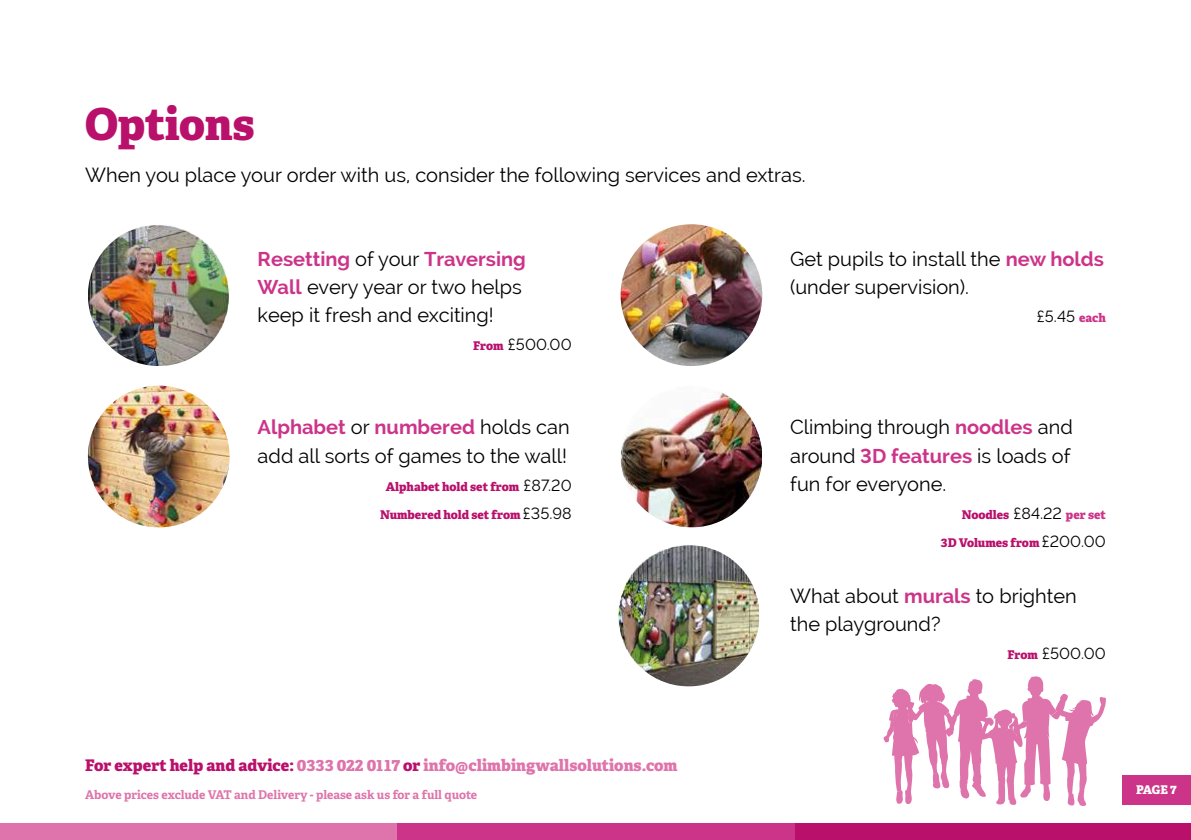
<style>
.page{position:relative;width:1191px;height:840px;background:#fff}
.page>*{position:absolute;margin:0;border:0;box-sizing:border-box;transform-origin:0 0}
.t1{font:800 44px "Adelle";color:#b9106c}
.t2{font:20px/28px "Raleway";color:#000}
.t3{font:800 16px "Adelle";color:#de74ab}
.t4{font:16px "Raleway";color:#000}
.t5{font:800 12px "Adelle";letter-spacing:-.005em;color:#b9106c}
.t6{font:700 12px "Adelle";letter-spacing:-.005em;color:#de74ab}
.t7{font:800 12px "Adelle";color:#fff}
.s1{font-weight:700;color:#cc3489}
.s2{font-family:"Adelle";font-weight:800;font-size:12px;color:#b9106c}
.s3{font-family:"Adelle";font-weight:800;font-size:12px;color:#cc3489}
.s4{font-family:"Raleway";font-weight:400;font-size:16px;color:#000}
.s5{color:#cc3489}
.s6{color:#b9106c}
</style>
<div class="page">
<img style="left:620px;top:224px;width:142px;height:142px;border-radius:71px">
<img style="left:621px;top:392px;width:141px;height:135px">
<img style="left:618px;top:545px;width:141px;height:141px">
<img style="left:88px;top:224px;width:141px;height:142px;border-radius:68px">
<img style="left:88px;top:385px;width:142px;height:142px;border-radius:71px">
<div style="left:794px;top:822px;width:397px;height:17px;background:#b9106c"></div>
<div style="left:397px;top:822px;width:397px;height:17px;background:#cc3489"></div>
<div style="left:0;top:822px;width:397px;height:17px;background:#de74ab"></div>
<svg style="left:883px;top:676px;width:223px;height:129px"></svg>
<div style="left:1123px;top:774px;width:68px;height:29px;background:#cc3489"></div>
<h1 class="t1" style="left:85px;top:96px;width:171px">Options</h1>
<p class="t2" style="left:85px;top:161px;width:722px">When you place your order with us, consider the following services and extras.</p>
<p class="t2" style="left:258px;top:245px;width:270px"><span class="s1">Resetting</span> of your <span class="s1">Traversing<br>Wall</span> every year or two helps keep it fresh and exciting!</p>
<p class="t4" style="left:473px;top:335px;width:100px"><span class="s2">From</span> £500.00</p>
<p class="t2" style="left:790px;top:245px;width:315px">Get pupils to install the <span class="s1">new holds </span>(under supervision).</p>
<p class="t4" style="left:1036px;top:307px;width:71px">£5.45 <span class="s3">each</span></p>
<p class="t2" style="left:790px;top:413px;width:284px;text-align:justify">Climbing through <span class="s1">noodles</span> and around <span class="s1">3D features</span> is loads of fun for everyone.</p>
<p class="t2" style="left:258px;top:413px;width:314px"><span class="s1">Alphabet</span> or <span class="s1">numbered</span> holds can add all sorts of games to the wall!</p>
<p class="t5" style="left:386px;top:478px;width:187px">Alphabet hold set from <span class="s4">£87.20</span></p>
<p class="t5" style="left:380px;top:506px;width:193px">Numbered hold set from <span class="s4">£35.98</span></p>
<p class="t5" style="left:962px;top:506px;width:145px">Noodles <span class="s4">£84.22</span> <span class="s5">per set</span></p>
<p class="t5" style="left:941px;top:534px;width:166px">3D Volumes from <span class="s4">£200.00</span></p>
<p class="t2" style="left:790px;top:581px;width:288px">What about <span class="s1">murals</span> to brighten the playground?</p>
<p class="t4" style="left:1007px;top:643px;width:100px"><span class="s2">From</span> £500.00</p>
<p class="t3" style="left:85px;top:754px;width:594px"><span class="s6">For expert help and advice:</span> 0333 022 0117 <span class="s6">or</span> info@climbingwallsolutions.com</p>
<p class="t6" style="left:85px;top:786px;width:393px">Above prices exclude VAT and Delivery - please ask us for a full quote</p>
<p class="t7" style="left:1136px;top:781px;width:42px">PAGE 7</p>
</div>
